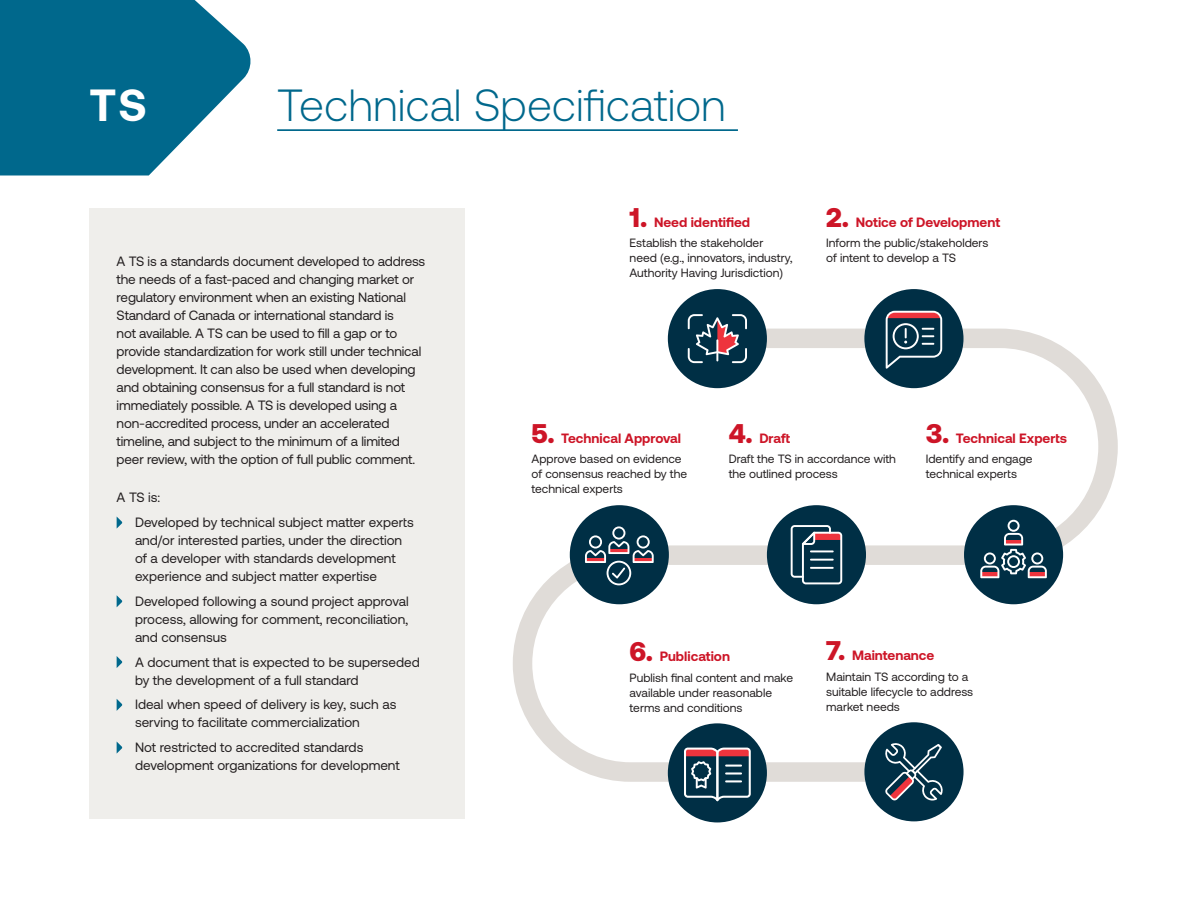
<style>
.page{position:relative;width:1188px;height:918px;background:#fff}
.page>*{position:absolute;margin:0;border:0;box-sizing:border-box;transform-origin:0 0}
.t1{font:300 45px "Aeonik";color:#00688c}
.t2{font:700 45px "Aeonik";color:#fff}
.BODY{font:13.5px/18px "Aeonik";letter-spacing:-.01em;color:#231f20}
.BULLETS{font:13.5px/18px "Aeonik";color:#231f20}
.MAP_heading{font:700 13.5px "Aeonik";color:#cd1527}
.MAP_body{font:12px/15px "Aeonik";color:#231f20}
.s1{font-weight:900;font-size:27px}
</style>
<div class="page">
<svg style="left:513px;top:319px;width:605px;height:473px"></svg>
<hr style="left:277px;top:129px;width:461px;height:2px;background:#00688c">
<svg style="left:0;top:0;width:251px;height:175px;background:#257e9d"></svg>
<div style="left:90px;top:208px;width:375px;height:611px;background:#efeeeb"></div>
<svg style="left:117px;top:517px;width:5px;height:11px"></svg>
<svg style="left:117px;top:595px;width:5px;height:12px"></svg>
<svg style="left:117px;top:656px;width:5px;height:12px"></svg>
<svg style="left:117px;top:699px;width:5px;height:12px"></svg>
<svg style="left:117px;top:742px;width:5px;height:11px"></svg>
<div style="left:668px;top:289px;width:99px;height:99px;background:#002f45;border-radius:50%"></div>
<svg style="left:688px;top:314px;width:59px;height:49px"></svg>
<hr style="left:716px;top:339px;width:2px;height:22px;background:#fff">
<div style="left:864px;top:289px;width:100px;height:99px;background:#002f45;border-radius:50%"></div>
<svg style="left:886px;top:311px;width:56px;height:58px"></svg>
<div style="left:668px;top:723px;width:99px;height:99px;background:#002f45;border-radius:50%"></div>
<svg style="left:684px;top:748px;width:67px;height:53px"></svg>
<div style="left:864px;top:722px;width:100px;height:99px;background:#002f45;border-radius:50%"></div>
<svg style="left:885px;top:743px;width:58px;height:58px"></svg>
<div style="left:570px;top:505px;width:99px;height:99px;background:#002f45;border-radius:50%"></div>
<svg style="left:585px;top:526px;width:69px;height:59px"></svg>
<div style="left:964px;top:505px;width:99px;height:99px;background:#002f45;border-radius:50%"></div>
<svg style="left:980px;top:520px;width:67px;height:58px"></svg>
<div style="left:767px;top:505px;width:99px;height:99px;background:#002f45;border-radius:50%"></div>
<svg style="left:791px;top:525px;width:51px;height:59px"></svg>
<p class="t2" style="left:90px;top:80px;width:58px">TS</p>
<p class="t1" style="left:277px;top:81px;width:450px">Technical Specification</p>
<p class="BODY" style="left:117px;top:252px;width:310px">A TS is a standards document developed to address the needs of a fast-paced and changing market or regulatory environment when an existing National Standard of Canada or international standard is<br>not available. A TS can be used to fill a gap or to provide standardization for work still under technical development. It can also be used when developing and obtaining consensus for a full standard is not immediately possible. A TS is developed using a non‑accredited process, under an accelerated timeline, and subject to the minimum of a limited peer review, with the option of full public comment.</p>
<p class="BODY" style="left:117px;top:489px;width:45px">A TS is:</p>
<p class="BULLETS" style="left:135px;top:513px;width:280px">Developed by technical subject matter experts and/or interested parties, under the direction of a developer with standards development experience and subject matter expertise</p>
<p class="BULLETS" style="left:135px;top:592px;width:275px;text-align:justify">Developed following a sound project approval process, allowing for comment, reconciliation, and consensus</p>
<p class="BULLETS" style="left:135px;top:653px;width:286px">A document that is expected to be superseded by the development of a full standard</p>
<p class="BULLETS" style="left:135px;top:696px;width:263px">Ideal when speed of delivery is key, such as serving to facilitate commercialization</p>
<p class="BULLETS" style="left:135px;top:738px;width:266px">Not restricted to accredited standards development organizations for development</p>
<p class="MAP_heading" style="left:630px;top:215px;width:122px"><span class="s1">1.</span> Need identified</p>
<p class="MAP_body" style="left:630px;top:236px;width:165px">Establish the stakeholder need (e.g., innovators, industry,<br>Authority Having Jurisdiction)</p>
<p class="MAP_heading" style="left:826px;top:215px;width:175px"><span class="s1">2.</span> Notice of Development</p>
<p class="MAP_body" style="left:826px;top:236px;width:164px">Inform the public/stakeholders of intent to develop a TS</p>
<p class="MAP_heading" style="left:532px;top:431px;width:151px"><span class="s1">5.</span> Technical Approval</p>
<p class="MAP_body" style="left:532px;top:452px;width:157px">Approve based on evidence of consensus reached by the technical experts</p>
<p class="MAP_heading" style="left:729px;top:431px;width:63px"><span class="s1">4.</span> Draft</p>
<p class="MAP_body" style="left:729px;top:452px;width:169px">Draft the TS in accordance with the outlined process</p>
<p class="MAP_heading" style="left:926px;top:431px;width:143px"><span class="s1">3.</span> Technical Experts</p>
<p class="MAP_body" style="left:926px;top:452px;width:108px">Identify and engage technical experts</p>
<p class="MAP_heading" style="left:630px;top:649px;width:102px"><span class="s1">6.</span> Publication</p>
<p class="MAP_body" style="left:630px;top:670px;width:165px">Publish final content and make available under reasonable terms and conditions</p>
<p class="MAP_heading" style="left:826px;top:648px;width:110px"><span class="s1">7.</span> Maintenance</p>
<p class="MAP_body" style="left:826px;top:669px;width:148px">Maintain TS according to a suitable lifecycle to address market needs</p>
</div>
